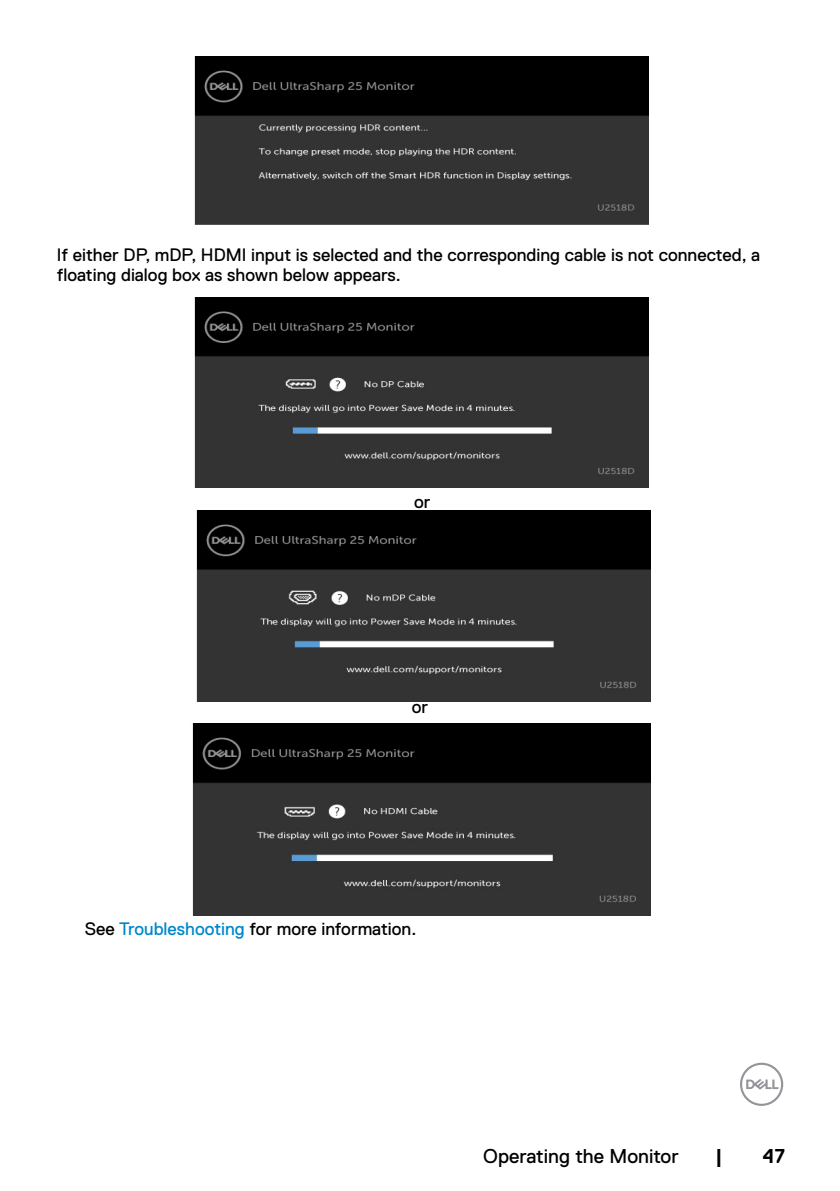
<style>
.page{position:relative;width:840px;height:1191px;background:#fff}
.page>*{position:absolute;margin:0;border:0;box-sizing:border-box;transform-origin:0 0}
.t1{font:20px "Dell Replica";color:#000}
.t2{font:700 20px "Dell Replica";color:#000}
.Paragraph{font:18px/20px "Dell Replica";color:#000}
.s1{color:#0087cb}
</style>
<div class="page">
<svg style="left:740px;top:1062px;width:42px;height:44px"></svg>
<img style="left:194px;top:57px;width:454px;height:167px">
<img style="left:194px;top:297px;width:454px;height:191px">
<img style="left:196px;top:511px;width:454px;height:190px">
<img style="left:192px;top:724px;width:457px;height:191px">
<p class="Paragraph" style="left:57px;top:245px;width:704px">If either DP, mDP, HDMI input is selected and the corresponding cable is not connected, a floating dialog box as shown below appears.</p>
<p class="Paragraph" style="left:414px;top:492px;width:18px">or</p>
<p class="Paragraph" style="left:411px;top:697px;width:18px">or</p>
<p class="Paragraph" style="left:85px;top:919px;width:333px">See <span class="s1">Troubleshooting</span> for more information.</p>
<p class="t1" style="left:483px;top:1144px;width:197px">Operating the Monitor</p>
<p class="t2" style="left:715px;top:1144px;width:9px">|</p>
<p class="t2" style="left:762px;top:1144px;width:23px">47</p>
</div>
